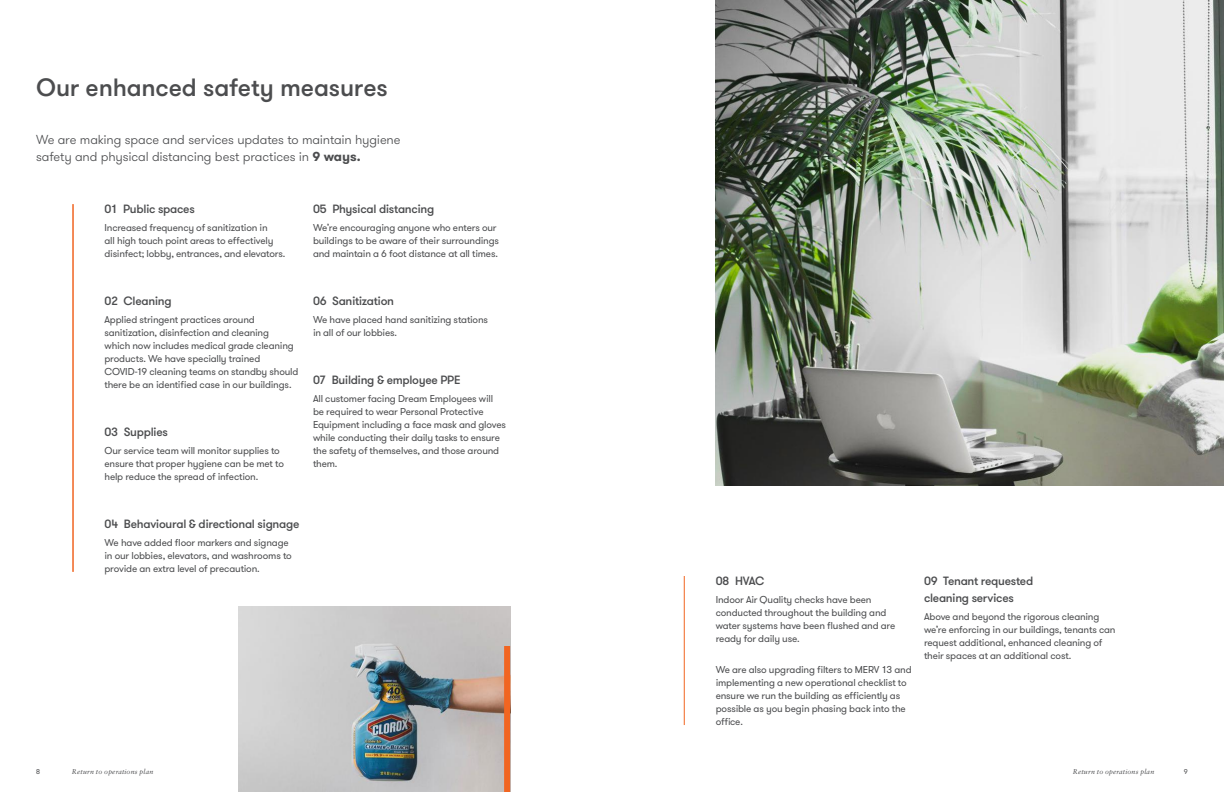
<style>
.page{position:relative;width:1224px;height:792px;background:#fff}
.page>*{position:absolute;margin:0;border:0;box-sizing:border-box;transform-origin:0 0}
.t1{font:500 25px "GT Walsheim";letter-spacing:-.005em;color:#4c4d4f}
.t2{font:300 13px/17px "GT Walsheim";letter-spacing:-.01em;color:#4c4d4f}
.t3{font:500 12px/17px "GT Walsheim";letter-spacing:-.025em;color:#4c4d4f}
.t4{font:10px/13px "GT Walsheim";letter-spacing:-.015em;color:#4c4d4f}
.t5{font:italic 7px "Sabon LT Std";letter-spacing:.025em;color:#4c4d4f}
.t6{font:7px "GT Walsheim";color:#4c4d4f}
.s1{font-weight:700}
</style>
<div class="page">
<hr style="left:73px;top:204px;width:1px;height:368px;background:#f16521">
<hr style="left:684px;top:576px;width:1px;height:149px;background:#f16521">
<img style="left:238px;top:606px;width:272px;height:186px">
<img style="left:716px;top:0;width:508px;height:486px">
<div style="left:504px;top:646px;width:6px;height:146px;background:#f16521"></div>
<h1 class="t1" style="left:36px;top:71px;width:353px">Our enhanced safety measures</h1>
<h2 class="t2" style="left:36px;top:131px;width:366px">We are making space and services updates to maintain hygiene safety and physical distancing best practices in <span class="s1">9 ways.</span></h2>
<p class="t3" style="left:104px;top:201px;width:92px">01 Public spaces</p>
<p class="t4" style="left:104px;top:221px;width:182px">Increased frequency of sanitization in<br>all high touch point areas to effectively disinfect; lobby, entrances, and elevators.</p>
<p class="t3" style="left:104px;top:293px;width:69px">02 Cleaning</p>
<p class="t4" style="left:104px;top:313px;width:195px">Applied stringent practices around sanitization, disinfection and cleaning<br>which now includes medical grade cleaning products. We have specially trained COVID-19 cleaning teams on standby should there be an identified case in our buildings.</p>
<p class="t3" style="left:104px;top:424px;width:65px">03 Supplies</p>
<p class="t4" style="left:104px;top:444px;width:181px">Our service team will monitor supplies to ensure that proper hygiene can be met to help reduce the spread of infection.</p>
<p class="t3" style="left:104px;top:516px;width:196px">04 Behavioural &amp; directional signage</p>
<p class="t4" style="left:104px;top:536px;width:189px">We have added floor markers and signage in our lobbies, elevators, and washrooms to provide an extra level of precaution.</p>
<p class="t3" style="left:313px;top:201px;width:123px">05 Physical distancing</p>
<p class="t4" style="left:313px;top:221px;width:188px">We’re encouraging anyone who enters our buildings to be aware of their surroundings and maintain a 6 foot distance at all times.</p>
<p class="t3" style="left:313px;top:293px;width:83px">06 Sanitization</p>
<p class="t4" style="left:313px;top:313px;width:177px">We have placed hand sanitizing stations in all of our lobbies.</p>
<p class="t3" style="left:313px;top:372px;width:149px">07 Building &amp; employee PPE</p>
<p class="t4" style="left:313px;top:392px;width:195px">All customer facing Dream Employees will be required to wear Personal Protective Equipment including a face mask and gloves while conducting their daily tasks to ensure the safety of themselves, and those around them.</p>
<p class="t3" style="left:716px;top:573px;width:50px">08 HVAC</p>
<p class="t4" style="left:716px;top:593px;width:181px">Indoor Air Quality checks have been conducted throughout the building and water systems have been flushed and are ready for daily use.</p>
<p class="t4" style="left:716px;top:663px;width:198px">We are also upgrading filters to MERV 13 and implementing a new operational checklist to ensure we run the building as efficiently as possible as you begin phasing back into the office.</p>
<p class="t3" style="left:924px;top:573px;width:111px">09 Tenant requested cleaning services</p>
<p class="t4" style="left:924px;top:610px;width:193px">Above and beyond the rigorous cleaning we’re enforcing in our buildings, tenants can request additional, enhanced cleaning of their spaces at an additional cost.</p>
<p class="t6" style="left:36px;top:767px;width:6px">8</p>
<p class="t5" style="left:72px;top:767px;width:83px">Return to operations plan</p>
<p class="t5" style="left:1073px;top:767px;width:83px">Return to operations plan</p>
<p class="t6" style="left:1184px;top:767px;width:6px">9</p>
</div>
